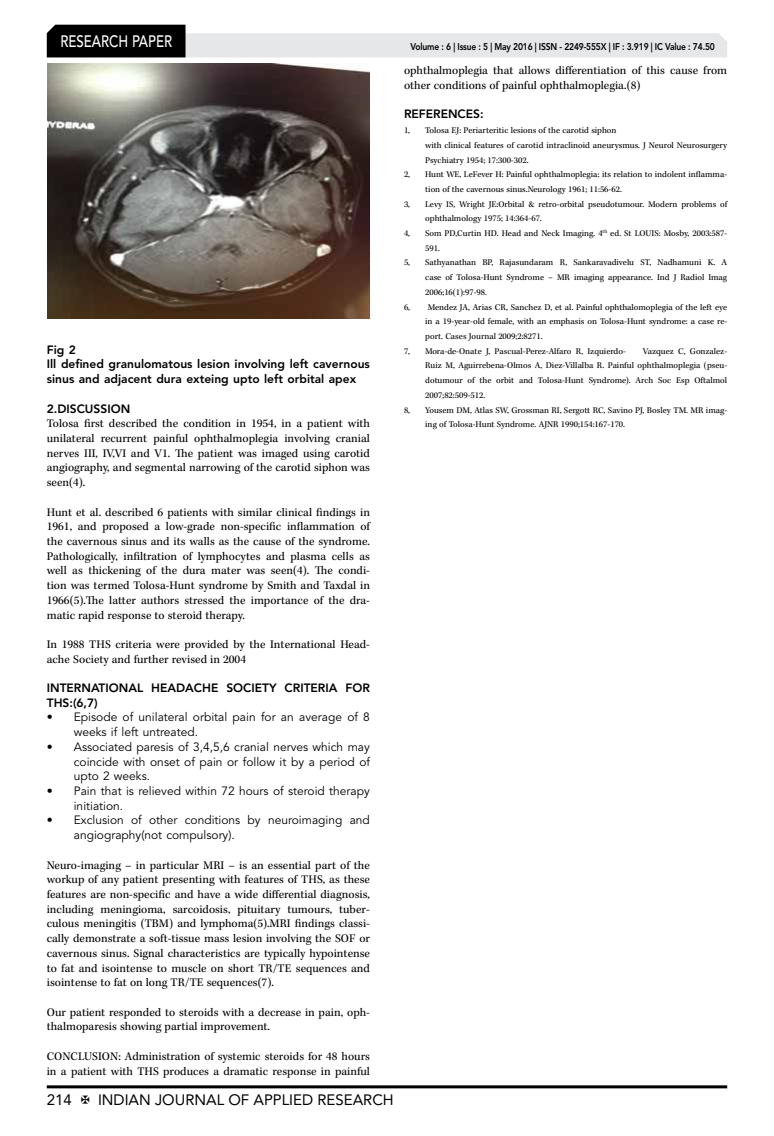
<style>
.page{position:relative;width:774px;height:1136px;background:#fff}
.page>*{position:absolute;margin:0;border:0;box-sizing:border-box;transform-origin:0 0}
.t1{font:500 16.5px "Avenir LT Std";color:#fff;scale:.8 1}
.t2{font:15px "Avenir LT Std";color:#000}
.t3{font:12px/14.7px "Kepler Std";color:#000}
.t4{font:12px/14.7px "Avenir LT Std";color:#000}
.t5{font:800 12px/14.7px "Avenir LT Std";color:#000}
.t6{font:800 9.75px "Avenir LT Std";letter-spacing:-.02em;color:#000;scale:.87 1}
.t7{font:9px/14.7px "Kepler Std";color:#000}
</style>
<div class="page">
<hr style="left:47px;top:1085px;width:680px;height:3px;background:#000">
<svg style="left:47px;top:25px;width:680px;height:32px"></svg>
<img style="left:47px;top:63px;width:323px;height:255px">
<h1 class="t1" style="left:60px;top:32px;width:139px">RESEARCH PAPER</h1>
<p class="t5" style="left:47px;top:342px;width:325px">Fig 2<br>Ill defined granulomatous lesion involving left cavernous sinus and adjacent dura exteing upto left orbital apex</p>
<p class="t5" style="left:47px;top:401px;width:85px">2.DISCUSSION</p>
<p class="t3" style="left:47px;top:416px;width:325px;text-align:justify">Tolosa first described the condition in 1954, in a patient with unilateral recurrent painful ophthalmoplegia involving cranial nerves III, IV,VI and V1. The patient was imaged using carotid angiography, and segmental narrowing of the carotid siphon was seen(4).</p>
<p class="t3" style="left:47px;top:505px;width:325px;text-align:justify">Hunt et al. described 6 patients with similar clinical findings in 1961, and proposed a low-grade non-specific inflammation of the cavernous sinus and its walls as the cause of the syndrome.<br>Pathologically, infiltration of lymphocytes and plasma cells as well as thickening of the dura mater was seen(4). The condi&shy;tion was termed Tolosa-Hunt syndrome by Smith and Taxdal in 1966(5).The latter authors stressed the importance of the dra&shy;matic rapid response to steroid therapy.</p>
<p class="t3" style="left:47px;top:637px;width:325px">In 1988 THS criteria were provided by the International Head&shy;ache Society and further revised in 2004</p>
<p class="t5" style="left:47px;top:680px;width:325px">INTERNATIONAL HEADACHE SOCIETY CRITERIA FOR<br>THS:(6,7)</p>
<p class="t4" style="left:74px;top:710px;width:298px;text-indent:-27px">• Episode of unilateral orbital pain for an average of 8 weeks if left untreated.</p>
<p class="t4" style="left:74px;top:739px;width:298px;text-align:justify;text-indent:-27px">• Associated paresis of 3,4,5,6 cranial nerves which may coincide with onset of pain or follow it by a period of upto 2 weeks.</p>
<p class="t4" style="left:74px;top:783px;width:298px;text-indent:-27px">• Pain that is relieved within 72 hours of steroid therapy initiation.</p>
<p class="t4" style="left:74px;top:813px;width:298px;text-indent:-27px">• Exclusion of other conditions by neuroimaging and angiography(not compulsory).</p>
<p class="t3" style="left:47px;top:857px;width:325px;text-align:justify">Neuro-imaging – in particular MRI – is an essential part of the workup of any patient presenting with features of THS, as these features are non-specific and have a wide differential diagnosis, including meningioma, sarcoidosis, pituitary tumours, tuber&shy;culous meningitis (TBM) and lymphoma(5).MRI findings classi&shy;cally demonstrate a soft-tissue mass lesion involving the SOF or cavernous sinus. Signal characteristics are typically hypointense to fat and isointense to muscle on short TR/TE sequences and isointense to fat on long TR/TE sequences(7).</p>
<p class="t3" style="left:47px;top:1004px;width:325px">Our patient responded to steroids with a decrease in pain, oph&shy;thalmoparesis showing partial improvement.</p>
<p class="t3" style="left:47px;top:1049px;width:325px">CONCLUSION: Administration of systemic steroids for 48 hours in a patient with THS produces a dramatic response in painful</p>
<p class="t2" style="left:47px;top:1090px;width:27px">214</p>
<p class="t2" style="left:98px;top:1090px;width:297px">INDIAN JOURNAL OF APPLIED RESEARCH</p>
<p class="t6" style="left:410px;top:41px;width:351px">Volume : 6 | Issue : 5 | May 2016 | ISSN - 2249-555X | IF : 3.919 | IC Value : 74.50</p>
<p class="t3" style="left:404px;top:64px;width:325px">ophthalmoplegia that allows differentiation of this cause from other conditions of painful ophthalmoplegia.(8)</p>
<p class="t5" style="left:404px;top:107px;width:81px">REFERENCES:</p>
<p class="t7" style="left:404px;top:123px;width:8px">1,</p>
<p class="t7" style="left:425px;top:123px;width:304px">Tolosa EJ: Periarteritic lesions of the carotid siphon<br>with clinical features of carotid intraclinoid aneurysmus. J Neurol Neurosurgery<br>Psychiatry 1954; 17:300-302.</p>
<p class="t7" style="left:404px;top:167px;width:8px">2,</p>
<p class="t7" style="left:425px;top:167px;width:304px">Hunt WE, LeFever H: Painful ophthalmoplegia: its relation to indolent inflamma&shy;tion of the cavernous sinus.Neurology 1961; 11:56-62.</p>
<p class="t7" style="left:404px;top:197px;width:8px">3,</p>
<p class="t7" style="left:425px;top:197px;width:304px">Levy IS, Wright JE:Orbital &amp; retro-orbital pseudotumour. Modern problems of ophthalmology 1975; 14:364-67.</p>
<p class="t7" style="left:404px;top:226px;width:8px">4,</p>
<p class="t7" style="left:425px;top:226px;width:304px">Som PD,Curtin HD. Head and Neck Imaging. 4<sup>th</sup> ed. St LOUIS: Mosby, 2003:587-<br>591.</p>
<p class="t7" style="left:404px;top:256px;width:8px">5,</p>
<p class="t7" style="left:425px;top:256px;width:304px;text-align:justify">Sathyanathan BP, Rajasundaram R, Sankaravadivelu ST, Nadhamuni K. A case of Tolosa-Hunt Syndrome – MR imaging appearance. Ind J Radiol Imag 2006;16(1):97-98.</p>
<p class="t7" style="left:404px;top:300px;width:8px">6,</p>
<p class="t7" style="left:425px;top:300px;width:303px;text-align:justify">Mendez JA, Arias CR, Sanchez D, et al. Painful ophthalomoplegia of the left eye in a 19-year-old female, with an emphasis on Tolosa-Hunt syndrome: a case re&shy;port. Cases Journal 2009;2:8271.</p>
<p class="t7" style="left:404px;top:344px;width:8px">7,</p>
<p class="t7" style="left:425px;top:344px;width:202px">Mora-de-Onate J, Pascual-Perez-Alfaro R, Izquierdo-</p>
<p class="t7" style="left:425px;top:344px;width:303px;text-align:justify;text-indent:218px">Vazquez C, Gonzalez-Ruiz M, Aguirrebena-Olmos A, Diez-Villalba R. Painful ophthalmoplegia (pseu&shy;dotumour of the orbit and Tolosa-Hunt Syndrome). Arch Soc Esp Oftalmol 2007;82:509-512.</p>
<p class="t7" style="left:404px;top:402px;width:8px">8,</p>
<p class="t7" style="left:425px;top:402px;width:304px">Yousem DM, Atlas SW, Grossman RI, Sergott RC, Savino PJ, Bosley TM. MR imag&shy;ing of Tolosa-Hunt Syndrome. AJNR 1990;154:167-170.</p>
</div>
